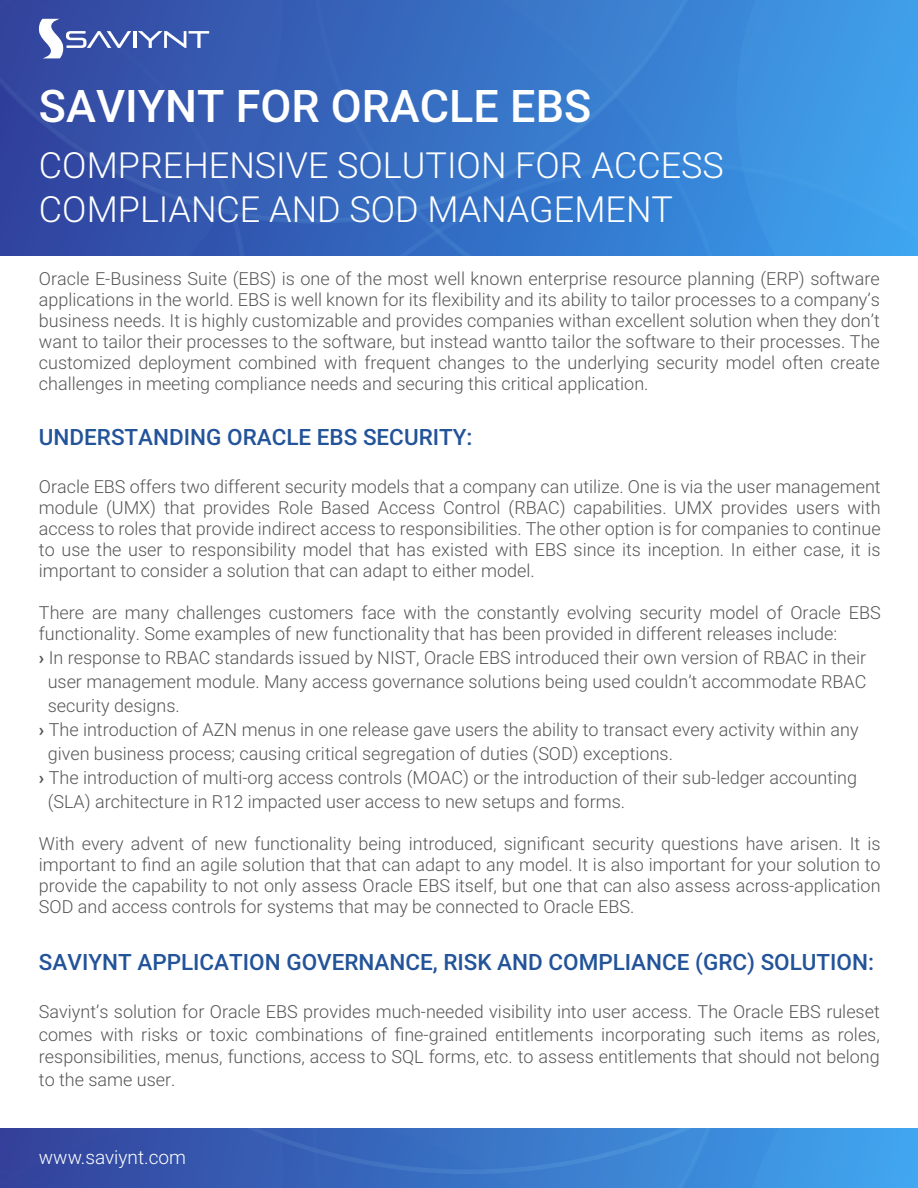
<style>
.page{position:relative;width:918px;height:1188px;background:#fff}
.page>*{position:absolute;margin:0;border:0;box-sizing:border-box;transform-origin:0 0}
.t1{font:500 45px "Roboto";color:#fff}
.t2{font:300 36px/43.2px "Roboto";color:#fff}
.t3{font:500 22.5px "Roboto";color:#235399}
.t4{font:300 19.05px "Roboto";color:#fff}
.t5{font:300 18px/21px "Roboto";color:#565656;text-align:justify}
.s1{font-weight:700}
</style>
<div class="page">
<div style="left:283px;top:0;width:29px;height:223px;background:#3661b6"></div>
<svg style="left:312px;top:0;width:606px;height:255px;background:#3980d1"></svg>
<svg style="left:0;top:0;width:283px;height:255px;background:#3452aa"></svg>
<svg style="left:0;top:1128px;width:918px;height:60px;background:#3972c4"></svg>
<hr style="left:133px;top:31px;width:3px;height:17px;background:#fff">
<svg style="left:138px;top:31px;width:71px;height:17px"></svg>
<svg style="left:39px;top:19px;width:92px;height:39px"></svg>
<h1 class="t1" style="left:39px;top:74px;width:554px">SAVIYNT FOR ORACLE EBS</h1>
<h2 class="t2" style="left:39px;top:143px;width:686px">COMPREHENSIVE SOLUTION FOR ACCESS<br>COMPLIANCE AND SOD MANAGEMENT</h2>
<p class="t5" style="left:39px;top:267px;width:842px">Oracle E-Business Suite (EBS) is one of the most well known enterprise resource planning (ERP) software applications in the world. EBS is well known for its flexibility and its ability to tailor processes to a company’s business needs. It is highly customizable and provides companies withan excellent solution when they don’t want to tailor their processes to the software, but instead wantto tailor the software to their processes. The customized deployment combined with frequent changes to the underlying security model often create challenges in meeting compliance needs and securing this critical application.</p>
<p class="t3" style="left:39px;top:421px;width:435px">UNDERSTANDING ORACLE EBS SECURITY:</p>
<p class="t5" style="left:39px;top:476px;width:843px">Oracle EBS offers two different security models that a company can utilize. One is via the user management module (UMX) that provides Role Based Access Control (RBAC) capabilities. UMX provides users with access to roles that provide indirect access to responsibilities. The other option is for companies to continue to use the user to responsibility model that has existed with EBS since its inception. In either case, it is important to consider a solution that can adapt to either model.</p>
<p class="t5" style="left:39px;top:602px;width:843px">There are many challenges customers face with the constantly evolving security model of Oracle EBS functionality. Some examples of new functionality that has been provided in different releases include:</p>
<p class="t5" style="left:39px;top:647px;width:829px"><span class="s1">›</span> In response to RBAC standards issued by NIST, Oracle EBS introduced their own version of RBAC in their</p>
<p class="t5" style="left:48px;top:671px;width:820px">user management module. Many access governance solutions being used couldn’t accommodate RBAC</p>
<p class="t5" style="left:48px;top:695px;width:134px">security designs.</p>
<p class="t5" style="left:39px;top:719px;width:821px"><span class="s1">›</span> The introduction of AZN menus in one release gave users the ability to transact every activity within any</p>
<p class="t5" style="left:48px;top:743px;width:627px">given business process; causing critical segregation of duties (SOD) exceptions.</p>
<p class="t5" style="left:39px;top:767px;width:820px"><span class="s1">›</span> The introduction of multi-org access controls (MOAC) or the introduction of their sub-ledger accounting</p>
<p class="t5" style="left:48px;top:791px;width:579px">(SLA) architecture in R12 impacted user access to new setups and forms.</p>
<p class="t5" style="left:39px;top:833px;width:843px">With every advent of new functionality being introduced, significant security questions have arisen. It is important to find an agile solution that that can adapt to any model. It is also important for your solution to provide the capability to not only assess Oracle EBS itself, but one that can also assess across-application SOD and access controls for systems that may be connected to Oracle EBS.</p>
<p class="t3" style="left:39px;top:946px;width:837px">SAVIYNT APPLICATION GOVERNANCE, RISK AND COMPLIANCE (GRC) SOLUTION:</p>
<p class="t5" style="left:39px;top:1000px;width:842px;line-height:22.5px">Saviynt’s solution for Oracle EBS provides much-needed visibility into user access. The Oracle EBS ruleset comes with risks or toxic combinations of fine-grained entitlements incorporating such items as roles, responsibilities, menus, functions, access to SQL forms, etc. to assess entitlements that should not belong to the same user.</p>
<p class="t4" style="left:39px;top:1144px;width:149px">www.saviynt.com</p>
</div>
